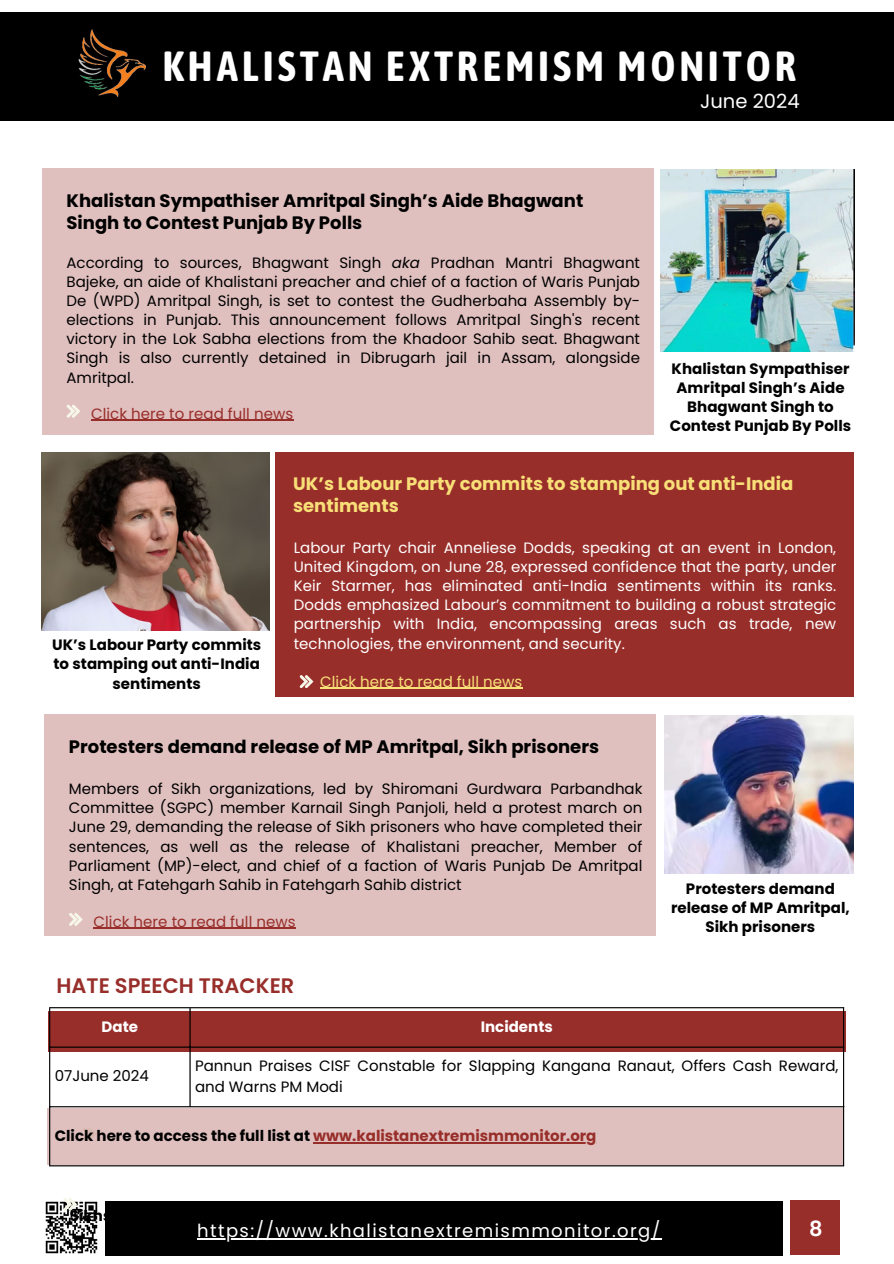
<style>
.page{position:relative;width:894px;height:1264px;background:#fff}
.page>*{position:absolute;margin:0;border:0;box-sizing:border-box;transform-origin:0 0}
.t1{font:700 42px "Asap Condensed";letter-spacing:.09em;color:#fff}
.t2{font:600 21px "Poppins";color:#982e2a}
.t3{font:600 21px "Poppins";color:#fff}
.t4{font:19.5px "Poppins";color:#fff}
.t5{font:700 18px/21.3px "Poppins";color:#000}
.t6{font:700 18px/21.3px "Poppins";color:#f8df77}
.t7{font:18px "Poppins";letter-spacing:.08em;color:#fff}
.t8{font:15px/19.2px "Poppins";color:#000;text-align:justify}
.t9{font:15px/19.2px "Poppins";color:#fff;text-align:justify}
.t10{font:700 15px/19.2px "Poppins";letter-spacing:.005em;color:#000;text-align:center}
.t11{font:700 15px "Poppins";color:#982e2a}
.t12{font:15px "Poppins";letter-spacing:.005em;color:#982e2a}
.t13{font:15px "Poppins";letter-spacing:.005em;color:#f8df77}
.t14{font:700 15px "Poppins";color:#fff}
.s1{font-style:italic}
.s2{color:#000}
</style>
<div class="page">
<div style="left:0;top:12px;width:893px;height:109px;background:#000"></div>
<img style="left:78px;top:29px;width:67px;height:68px">
<div style="left:276px;top:452px;width:577px;height:245px;background:#982e2a"></div>
<svg style="left:300px;top:675px;width:13px;height:13px"></svg>
<div style="left:105px;top:1201px;width:677px;height:55px;background:#000"></div>
<div style="left:790px;top:1200px;width:49px;height:54px;background:#982e2a"></div>
<hr style="left:197px;top:1238px;width:464px;height:1px;background:#fff">
<img style="left:45px;top:1201px;width:53px;height:53px">
<div style="left:42px;top:168px;width:611px;height:267px;background:#e0c0bf"></div>
<svg style="left:67px;top:405px;width:13px;height:13px"></svg>
<svg style="left:63px;top:1198px;width:14px;height:12px"></svg>
<svg style="left:84px;top:1164px;width:13px;height:3px"></svg>
<div style="left:48px;top:1010px;width:797px;height:41px;background:#982e2a"></div>
<div style="left:48px;top:1107px;width:794px;height:57px;background:#e0c0bf"></div>
<hr style="left:313px;top:1142px;width:283px;height:1px;background:#982e2a">
<hr style="left:49px;top:1008px;width:1px;height:157px;background:#000">
<hr style="left:189px;top:1008px;width:1px;height:98px;background:#000">
<hr style="left:842px;top:1008px;width:1px;height:157px;background:#000">
<hr style="left:49px;top:1007px;width:794px;height:1px;background:#000">
<hr style="left:49px;top:1046px;width:794px;height:1px;background:#000">
<hr style="left:49px;top:1106px;width:794px;height:1px;background:#000">
<hr style="left:49px;top:1165px;width:794px;height:1px;background:#000">
<img style="left:660px;top:169px;width:194px;height:182px">
<img style="left:42px;top:452px;width:227px;height:178px">
<div style="left:44px;top:714px;width:611px;height:222px;background:#e0c0bf"></div>
<svg style="left:69px;top:913px;width:13px;height:12px"></svg>
<img style="left:664px;top:715px;width:189px;height:158px">
<hr style="left:320px;top:687px;width:202px;height:2px;background:#f8df77">
<hr style="left:91px;top:419px;width:202px;height:2px;background:#982e2a">
<hr style="left:93px;top:927px;width:202px;height:2px;background:#982e2a">
<p class="t1" style="left:162px;top:42px;width:635px">KHALISTAN EXTREMISM MONITOR</p>
<h2 class="t4" style="left:700px;top:88px;width:101px">June 2024</h2>
<p class="t5" style="left:66px;top:190px;width:518px">Khalistan Sympathiser Amritpal Singh’s Aide Bhagwant<br>Singh to Contest Punjab By Polls</p>
<p class="t8" style="left:66px;top:253px;width:575px">According to sources, Bhagwant Singh <span class="s1">aka</span> Pradhan Mantri Bhagwant Bajeke, an aide of Khalistani preacher and chief of a faction of Waris Punjab De (WPD) Amritpal Singh, is set to contest the Gudherbaha Assembly by&shy;elections in Punjab. This announcement follows Amritpal Singh's recent victory in the Lok Sabha elections from the Khadoor Sahib seat. Bhagwant Singh is also currently detained in Dibrugarh jail in Assam, alongside Amritpal.</p>
<p class="t12" style="left:91px;top:403px;width:203px">Click here to read full news</p>
<p class="t10" style="left:669px;top:359px;width:183px">Khalistan Sympathiser<br>Amritpal Singh’s Aide<br>Bhagwant Singh to<br>Contest Punjab By Polls</p>
<p class="t10" style="left:52px;top:635px;width:211px">UK’s Labour Party commits to stamping out anti-India sentiments</p>
<p class="t6" style="left:293px;top:473px;width:501px">UK’s Labour Party commits to stamping out anti-India sentiments</p>
<p class="t9" style="left:294px;top:538px;width:544px">Labour Party chair Anneliese Dodds, speaking at an event in London, United Kingdom, on June 28, expressed confidence that the party, under Keir Starmer, has eliminated anti-India sentiments within its ranks.<br>Dodds emphasized Labour’s commitment to building a robust strategic partnership with India, encompassing areas such as trade, new technologies, the environment, and security.</p>
<p class="t13" style="left:320px;top:671px;width:203px">Click here to read full news</p>
<p class="t5" style="left:69px;top:736px;width:531px">Protesters demand release of MP Amritpal, Sikh prisoners</p>
<p class="t8" style="left:69px;top:779px;width:575px">Members of Sikh organizations, led by Shiromani Gurdwara Parbandhak Committee (SGPC) member Karnail Singh Panjoli, held a protest march on June 29, demanding the release of Sikh prisoners who have completed their sentences, as well as the release of Khalistani preacher, Member of Parliament (MP)-elect, and chief of a faction of Waris Punjab De Amritpal Singh, at Fatehgarh Sahib in Fatehgarh Sahib district</p>
<p class="t12" style="left:93px;top:911px;width:203px">Click here to read full news</p>
<p class="t2" style="left:56px;top:970px;width:239px">HATE SPEECH TRACKER</p>
<p class="t10" style="left:670px;top:879px;width:180px">Protesters demand release of MP Amritpal,<br>Sikh prisoners</p>
<h4 class="t14" style="left:102px;top:1016px;width:38px">Date</h4>
<p class="t14" style="left:480px;top:1016px;width:74px">Incidents</p>
<p class="t8" style="left:55px;top:1066px;width:96px">07June 2024</p>
<p class="t8" style="left:195px;top:1055px;width:644px;line-height:20.2px">Pannun Praises CISF Constable for Slapping Kangana Ranaut, Offers Cash Reward, and Warns PM Modi</p>
<p class="t11" style="left:55px;top:1125px;width:543px"><span class="s2">Click here to access the full list at</span> www.kalistanextremismmonitor.org</p>
<h1 class="t7" style="left:197px;top:1218px;width:464px">https://www.khalistanextremismmonitor.org/</h1>
<h4 class="t3" style="left:809px;top:1213px;width:15px">8</h4>
</div>
